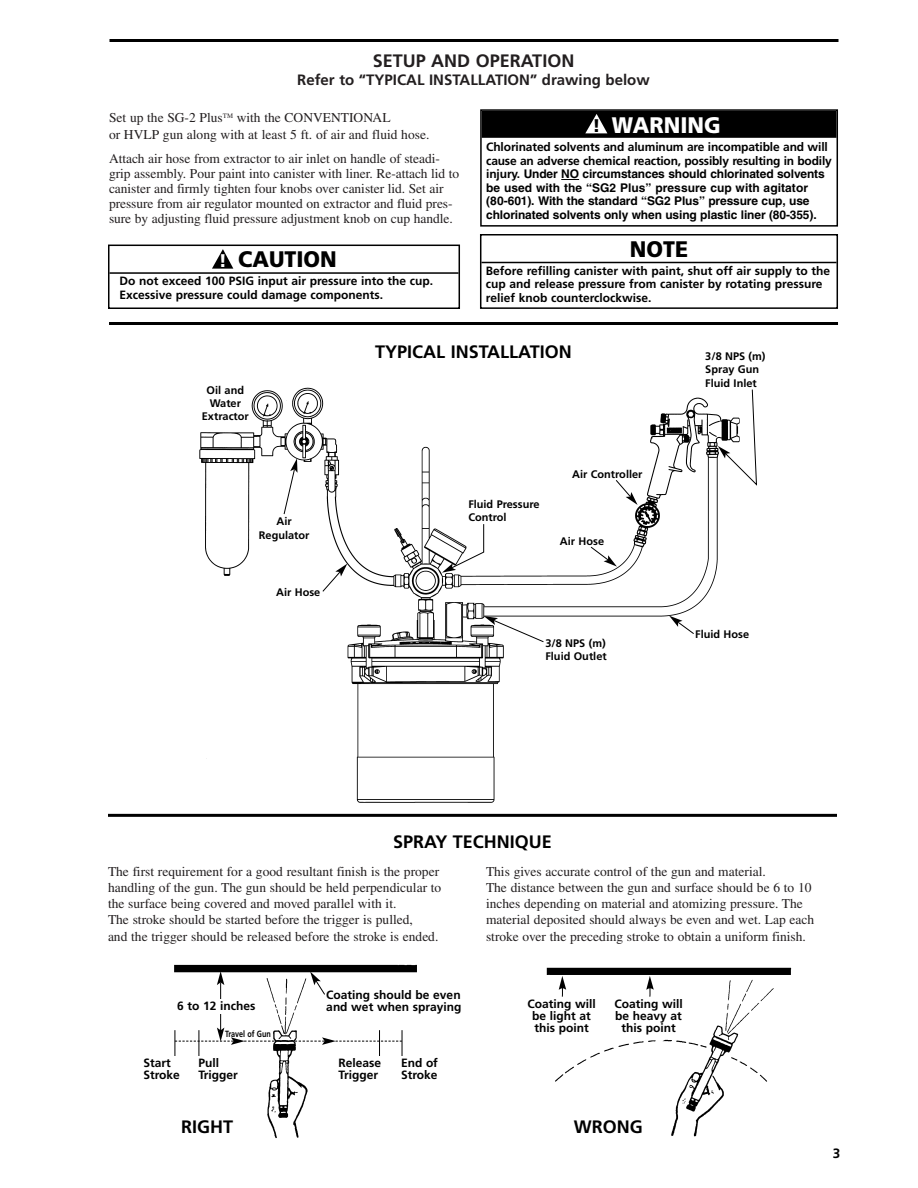
<style>
.page{position:relative;width:918px;height:1188px;background:#fff}
.page>*{position:absolute;margin:0;border:0;box-sizing:border-box;transform-origin:0 0}
.t1{font:900 22.5px "Frutiger";color:#000;scale:.95 1}
.t2{font:900 22.5px "Frutiger";color:#fff;scale:.95 1}
.t3{font:900 18.3px "Frutiger";color:#000}
.t4{font:900 18.3px "Frutiger";color:#fff}
.t5{font:700 18px "Frutiger";color:#000}
.t6{font:700 18px "Frutiger";color:#231f20}
.t7{font:700 15px "Frutiger";color:#231f20}
.t8{font:13.5px/16.2px "Times";color:#231f20}
.t9{font:700 13.5px "Frutiger";color:#000}
.t10{font:700 12px/12px "Frutiger";color:#000}
.t11{font:700 12px/13.5px "Helvetica";letter-spacing:-.01em;color:#000}
.t12{font:700 10.95px/13.4px "Frutiger";color:#000}
.t13{font:700 9px "Frutiger";color:#000;scale:.8 1}
.s1{font-family:"Frutiger"}
</style>
<div class="page">
<img style="left:174px;top:964px;width:618px;height:175px">
<hr style="left:108px;top:814px;width:729px;height:3px;background:#000">
<hr style="left:110px;top:39px;width:728px;height:3px;background:#000">
<div style="left:482px;top:111px;width:355px;height:27px;background:#000"></div>
<svg style="left:561px;top:179px;width:18px;height:1px"></svg>
<div style="left:480px;top:109px;width:358px;height:118px;border:2px solid #000"></div>
<svg style="left:585px;top:114px;width:22px;height:19px"></svg>
<hr style="left:481px;top:262px;width:356px;height:1px;background:#000">
<div style="left:480px;top:234px;width:358px;height:75px;border:2px solid #000"></div>
<hr style="left:110px;top:272px;width:349px;height:2px;background:#000">
<div style="left:108px;top:245px;width:352px;height:64px;border:2px solid #000"></div>
<svg style="left:212px;top:249px;width:21px;height:20px"></svg>
<hr style="left:109px;top:322px;width:729px;height:3px;background:#000">
<svg style="left:295px;top:1030px;width:108px;height:27px"></svg>
<hr style="left:220px;top:982px;width:1px;height:48px;background:#000">
<svg style="left:175px;top:1028px;width:99px;height:29px"></svg>
<svg style="left:217px;top:971px;width:7px;height:14px"></svg>
<svg style="left:310px;top:972px;width:16px;height:23px"></svg>
<div style="left:177px;top:999px;width:82px;height:15px;background:#fff"></div>
<div style="left:143px;top:1057px;width:40px;height:27px;background:#fff"></div>
<div style="left:198px;top:1057px;width:40px;height:27px;background:#fff"></div>
<div style="left:339px;top:1057px;width:46px;height:27px;background:#fff"></div>
<div style="left:401px;top:1057px;width:40px;height:27px;background:#fff"></div>
<div style="left:326px;top:984px;width:138px;height:35px;background:#fff"></div>
<div style="left:527px;top:995px;width:69px;height:44px;background:#fff"></div>
<div style="left:614px;top:995px;width:69px;height:44px;background:#fff"></div>
<svg style="left:559px;top:976px;width:7px;height:21px"></svg>
<svg style="left:646px;top:976px;width:8px;height:21px"></svg>
<img style="left:199px;top:387px;width:519px;height:416px">
<svg style="left:322px;top:564px;width:25px;height:28px"></svg>
<svg style="left:283px;top:458px;width:15px;height:57px"></svg>
<svg style="left:590px;top:546px;width:27px;height:21px"></svg>
<svg style="left:615px;top:479px;width:23px;height:26px"></svg>
<svg style="left:669px;top:616px;width:26px;height:19px"></svg>
<svg style="left:484px;top:616px;width:60px;height:27px"></svg>
<svg style="left:718px;top:389px;width:39px;height:97px"></svg>
<svg style="left:442px;top:524px;width:42px;height:49px"></svg>
<h3 class="t6" style="left:373px;top:51px;width:203px">SETUP AND OPERATION</h3>
<p class="t7" style="left:297px;top:71px;width:354px">Refer to “TYPICAL INSTALLATION” drawing below</p>
<p class="t8" style="left:109px;top:109px;width:322px">Set up the SG-2 Plus<sup>TM</sup> with the CONVENTIONAL<br>or HVLP gun along with at least 5 ft. of air and fluid hose.</p>
<p class="t8" style="left:109px;top:150px;width:352px;line-height:15px">Attach air hose from extractor to air inlet on handle of steadi&shy;grip assembly. Pour paint into canister with liner. Re-attach lid to canister and firmly tighten four knobs over canister lid. Set air pressure from air regulator mounted on extractor and fluid pres&shy;sure by adjusting fluid pressure adjustment knob on cup handle.</p>
<h1 class="t1" style="left:238px;top:246px;width:105px">CAUTION</h1>
<p class="t10" style="left:119px;top:274px;width:315px;line-height:13.5px">Do not exceed 100 PSIG input air pressure into the cup.<br>Excessive pressure could damage components.</p>
<h2 class="t4" style="left:219px;top:250px;width:10px">!</h2>
<h1 class="t2" style="left:612px;top:112px;width:116px">WARNING</h1>
<p class="t10" style="left:486px;top:140px;width:347px;line-height:13.5px">Chlorinated solvents and aluminum are incompatible and will cause an adverse chemical reaction, possibly resulting in bodily</p>
<p class="t11" style="left:486px;top:167px;width:340px"><span class="s1">injury.</span> Under NO circumstances should chlorinated solvents be used with the “SG2 Plus” pressure cup with agitator (80-601). With the standard “SG2 Plus” pressure cup, use chlorinated solvents only when using plastic liner (80-355).</p>
<h2 class="t3" style="left:593px;top:114px;width:10px">!</h2>
<h1 class="t1" style="left:630px;top:235px;width:63px">NOTE</h1>
<p class="t10" style="left:486px;top:263px;width:346px;line-height:13.5px">Before refilling canister with paint, shut off air supply to the cup and release pressure from canister by rotating pressure relief knob counterclockwise.</p>
<p class="t12" style="left:202px;top:383px;width:48px;text-align:center">Oil and<br>Water<br>Extractor</p>
<p class="t12" style="left:259px;top:515px;width:52px;text-align:center">Air<br>Regulator</p>
<p class="t12" style="left:276px;top:585px;width:46px">Air Hose</p>
<h3 class="t5" style="left:375px;top:341px;width:198px">TYPICAL INSTALLATION</h3>
<p class="t12" style="left:468px;top:497px;width:73px">Fluid Pressure<br>Control</p>
<p class="t12" style="left:572px;top:467px;width:72px">Air Controller</p>
<p class="t12" style="left:560px;top:535px;width:46px">Air Hose</p>
<p class="t12" style="left:545px;top:636px;width:63px">3/8 NPS (m)<br>Fluid Outlet</p>
<p class="t12" style="left:705px;top:349px;width:62px">3/8 NPS (m)<br>Spray Gun<br>Fluid Inlet</p>
<p class="t12" style="left:695px;top:628px;width:55px">Fluid Hose</p>
<h3 class="t5" style="left:393px;top:831px;width:160px">SPRAY TECHNIQUE</h3>
<p class="t8" style="left:108px;top:863px;width:335px">The first requirement for a good resultant finish is the proper handling of the gun. The gun should be held perpendicular to the surface being covered and moved parallel with it.<br>The stroke should be started before the trigger is pulled,<br>and the trigger should be released before the stroke is ended.</p>
<p class="t8" style="left:486px;top:863px;width:330px">This gives accurate control of the gun and material.<br>The distance between the gun and surface should be 6 to 10 inches depending on material and atomizing pressure. The material deposited should always be even and wet. Lap each stroke over the preceding stroke to obtain a uniform finish.</p>
<p class="t10" style="left:177px;top:1000px;width:80px">6 to 12 inches</p>
<p class="t13" style="left:225px;top:1028px;width:59px">Travel of Gun</p>
<p class="t10" style="left:326px;top:988px;width:137px">Coating should be even and wet when spraying</p>
<p class="t10" style="left:527px;top:998px;width:70px;text-align:center">Coating will be light at this point</p>
<p class="t10" style="left:614px;top:998px;width:70px;text-align:center">Coating will be heavy at this point</p>
<p class="t10" style="left:143px;top:1057px;width:38px">Start<br>Stroke</p>
<p class="t10" style="left:198px;top:1057px;width:41px">Pull<br>Trigger</p>
<p class="t10" style="left:339px;top:1057px;width:44px">Release<br>Trigger</p>
<p class="t10" style="left:401px;top:1057px;width:38px">End of<br>Stroke</p>
<h3 class="t5" style="left:181px;top:1117px;width:53px">RIGHT</h3>
<h3 class="t5" style="left:574px;top:1116px;width:70px">WRONG</h3>
<p class="t9" style="left:833px;top:1145px;width:9px">3</p>
</div>
